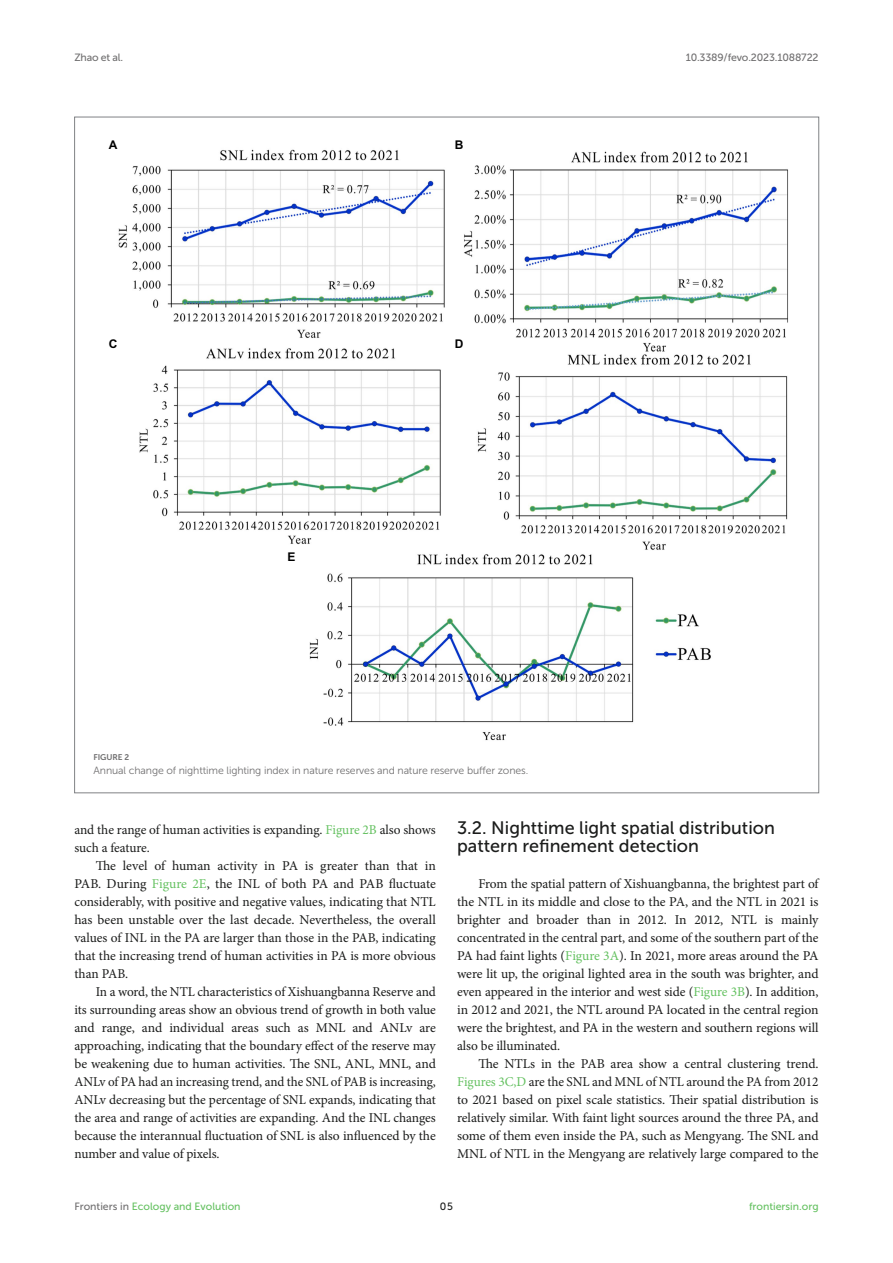
<style>
.page{position:relative;width:893px;height:1263px;background:#fff}
.page>*{position:absolute;margin:0;border:0;box-sizing:border-box;transform-origin:0 0}
.HEAD_2{font:18px/18px "Museo Sans 500";color:#1b1c1b}
.TEXT{font:13.5px/18px "Minion Pro";letter-spacing:-.005em;color:#1b1c1b;text-align:justify}
.TEXT_FLUSH{font:13.5px/18px "Minion Pro";letter-spacing:-.005em;color:#1b1c1b;text-align:justify}
.t1{font:700 12px "Arial";color:#000}
.FIG_LEG{font:10.5px "Museo Sans 300";letter-spacing:-.01em;color:#706f70}
.t2{font:10.5px "Museo Sans 500";color:#65c161}
.t3{font:10.5px "Museo Sans 500";letter-spacing:-.015em;color:#706f70}
.t4{font:10.5px "Museo Sans 500";color:#1b1c1b}
.FIG_HD{font:8.25px "Museo Sans 700";letter-spacing:-.01em;color:#706f70}
.s1{color:#65c161}
.s2{color:#706f70}
</style>
<div class="page">
<img style="left:118px;top:149px;width:670px;height:592px">
<p class="t3" style="left:74px;top:51px;width:50px">Zhao et al.</p>
<p class="t3" style="left:686px;top:51px;width:134px">10.3389/fevo.2023.1088722</p>
<p class="t1" style="left:109px;top:137px;width:10px">A</p>
<p class="t1" style="left:455px;top:137px;width:10px">B</p>
<p class="t1" style="left:109px;top:336px;width:10px">C</p>
<p class="t1" style="left:455px;top:336px;width:10px">D</p>
<p class="t1" style="left:288px;top:549px;width:10px">E</p>
<p class="FIG_HD" style="left:94px;top:753px;width:37px">FIGURE 2</p>
<p class="FIG_LEG" style="left:94px;top:765px;width:436px">Annual change of nighttime lighting index in nature reserves and nature reserve buffer zones.</p>
<p class="TEXT" style="left:74px;top:821px;width:363px">and the range of human activities is expanding. <span class="s1">Figure 2B</span> also shows such a feature.</p>
<p class="TEXT" style="left:74px;top:857px;width:363px;text-indent:21px">The level of human activity in PA is greater than that in PAB. During <span class="s1">Figure 2E</span>, the INL of both PA and PAB fluctuate considerably, with positive and negative values, indicating that NTL has been unstable over the last decade. Nevertheless, the overall values of INL in the PA are larger than those in the PAB, indicating that the increasing trend of human activities in PA is more obvious than PAB.</p>
<p class="TEXT" style="left:74px;top:983px;width:363px;text-indent:21px">In a word, the NTL characteristics of Xishuangbanna Reserve and its surrounding areas show an obvious trend of growth in both value and range, and individual areas such as MNL and ANLv are approaching, indicating that the boundary effect of the reserve may be weakening due to human activities. The SNL, ANL, MNL, and ANLv of PA had an increasing trend, and the SNL of PAB is increasing, ANLv decreasing but the percentage of SNL expands, indicating that the area and range of activities are expanding. And the INL changes because the interannual fluctuation of SNL is also influenced by the number and value of pixels.</p>
<p class="HEAD_2" style="left:457px;top:819px;width:319px">3.2. Nighttime light spatial distribution pattern refinement detection</p>
<p class="TEXT_FLUSH" style="left:457px;top:875px;width:363px;text-indent:21px">From the spatial pattern of Xishuangbanna, the brightest part of the NTL in its middle and close to the PA, and the NTL in 2021 is brighter and broader than in 2012. In 2012, NTL is mainly concentrated in the central part, and some of the southern part of the PA had faint lights (<span class="s1">Figure 3A</span>). In 2021, more areas around the PA were lit up, the original lighted area in the south was brighter, and even appeared in the interior and west side (<span class="s1">Figure 3B</span>). In addition, in 2012 and 2021, the NTL around PA located in the central region were the brightest, and PA in the western and southern regions will also be illuminated.</p>
<p class="TEXT" style="left:457px;top:1055px;width:363px;text-indent:21px">The NTLs in the PAB area show a central clustering trend.<br><span class="s1">Figures 3C,D</span> are the SNL and MNL of NTL around the PA from 2012 to 2021 based on pixel scale statistics. Their spatial distribution is relatively similar. With faint light sources around the three PA, and some of them even inside the PA, such as Mengyang. The SNL and MNL of NTL in the Mengyang are relatively large compared to the</p>
<p class="t2" style="left:74px;top:1200px;width:168px"><span class="s2">Frontiers in</span> Ecology and Evolution</p>
<p class="t4" style="left:440px;top:1200px;width:14px">05</p>
<p class="t2" style="left:749px;top:1200px;width:71px">frontiersin.org</p>
</div>
